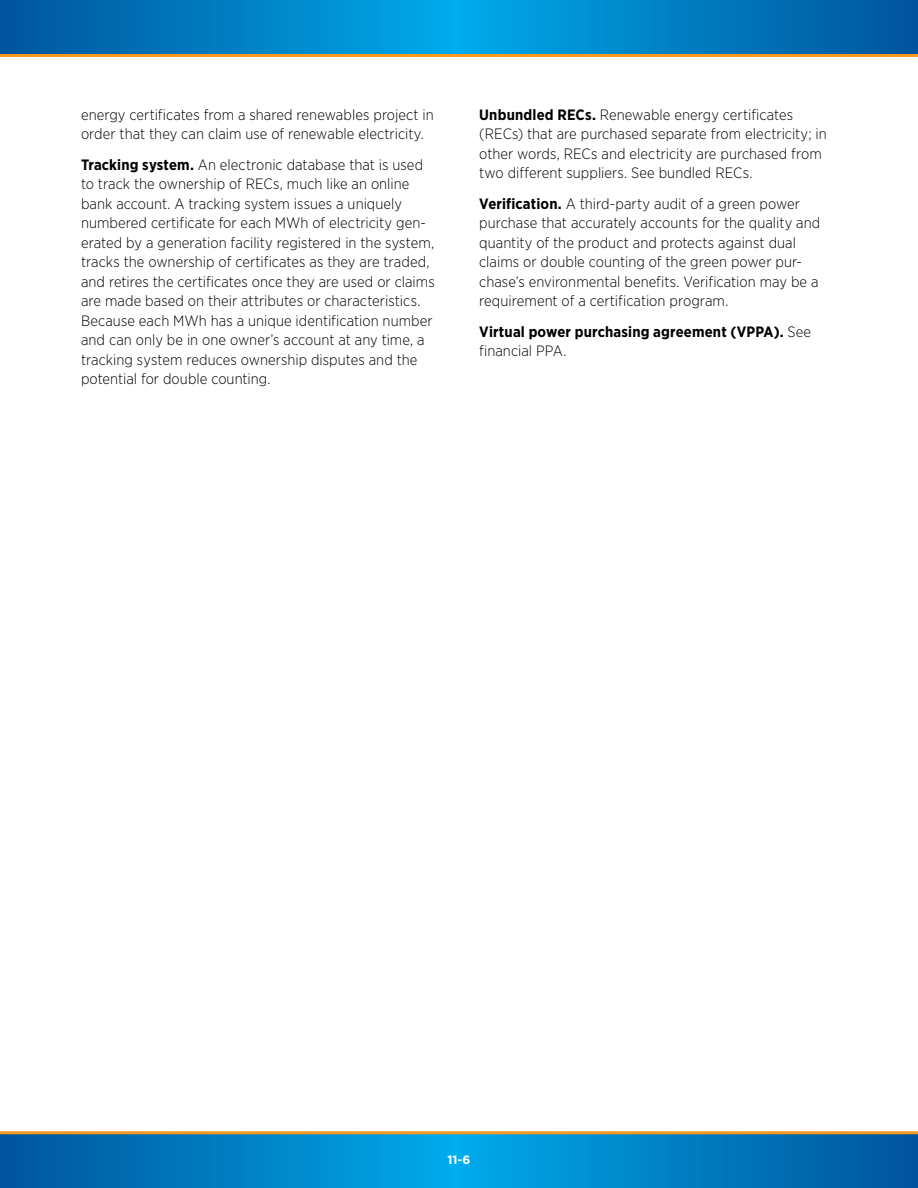
<style>
.page{position:relative;width:918px;height:1188px;background:#fff}
.page>*{position:absolute;margin:0;border:0;box-sizing:border-box;transform-origin:0 0}
.body_text{font:300 15px/19.5px "Gotham Narrow";letter-spacing:.005em;color:#000}
.body_text-2{font:700 15px/19.5px "Gotham Narrow";letter-spacing:.01em;color:#000}
.t1{font:700 12px "Gotham";color:#fff}
.s1{font-weight:700}
.s2{font-weight:300}
</style>
<div class="page">
<svg style="left:0;top:1134px;width:918px;height:54px;background:#017ec1"></svg>
<svg style="left:0;top:0;width:918px;height:54px;background:#007ec2"></svg>
<hr style="left:0;top:1131px;width:918px;height:3px;background:#f8991d">
<hr style="left:0;top:54px;width:918px;height:3px;background:#f8991d">
<p class="body_text" style="left:81px;top:105px;width:354px">energy certificates from a shared renewables project in order that they can claim use of renewable electricity.</p>
<p class="body_text" style="left:81px;top:154px;width:355px"><span class="s1">Tracking system.</span> An electronic database that is used to track the ownership of RECs, much like an online bank account. A tracking system issues a uniquely numbered certificate for each MWh of electricity gen&shy;erated by a generation facility registered in the system, tracks the ownership of certificates as they are traded, and retires the certificates once they are used or claims are made based on their attributes or characteristics.<br>Because each MWh has a unique identification number and can only be in one owner’s account at any time, a tracking system reduces ownership disputes and the potential for double counting.</p>
<p class="body_text" style="left:479px;top:105px;width:349px"><span class="s1">Unbundled RECs.</span> Renewable energy certificates (RECs) that are purchased separate from electricity; in other words, RECs and electricity are purchased from two different suppliers. See bundled RECs.</p>
<p class="body_text" style="left:479px;top:193px;width:343px"><span class="s1">Verification.</span> A third-party audit of a green power purchase that accurately accounts for the quality and quantity of the product and protects against dual claims or double counting of the green power pur&shy;chase’s environmental benefits. Verification may be a requirement of a certification program.</p>
<p class="body_text-2" style="left:479px;top:321px;width:333px">Virtual power purchasing agreement (VPPA). <span class="s2">See financial PPA.</span></p>
<p class="t1" style="left:448px;top:1152px;width:24px">11-6</p>
</div>
